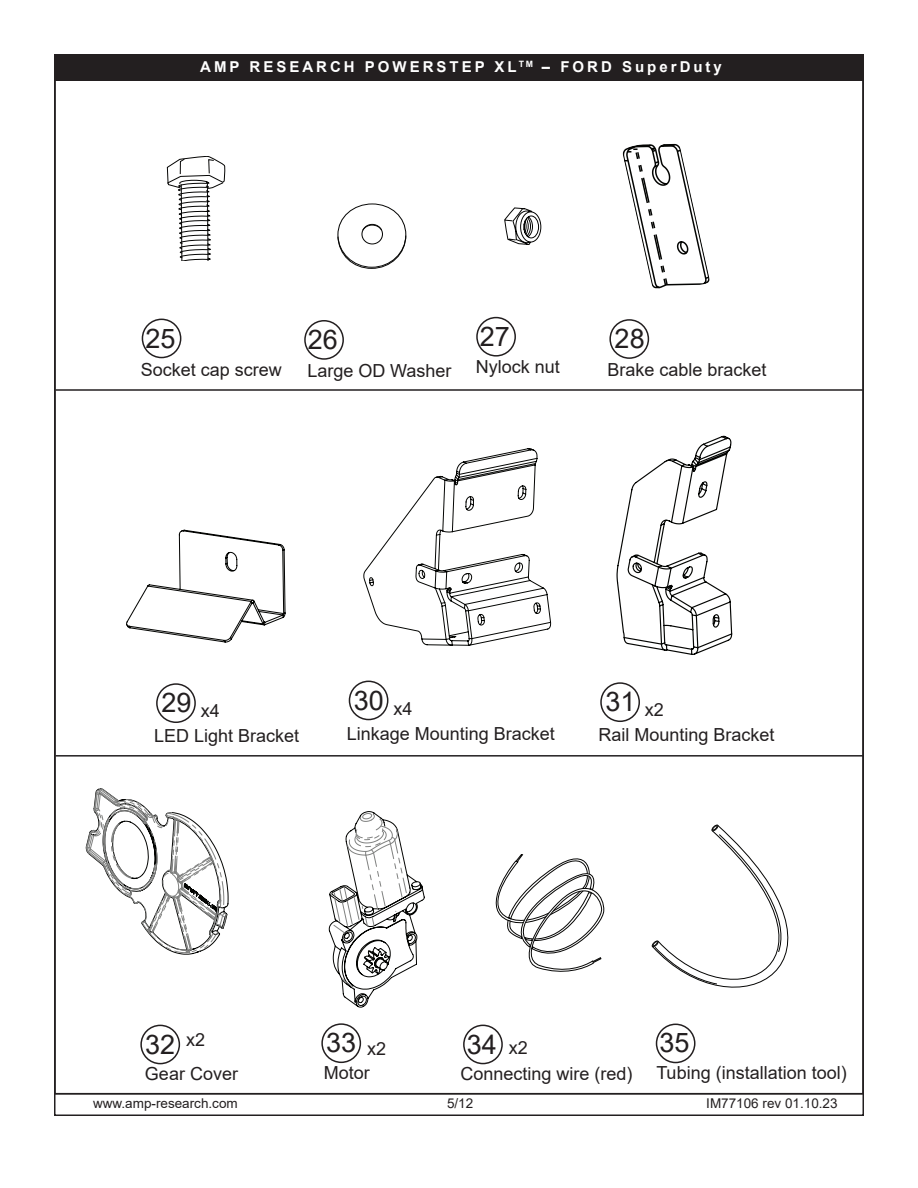
<style>
.page{position:relative;width:918px;height:1188px;background:#fff}
.page>*{position:absolute;margin:0;border:0;box-sizing:border-box;transform-origin:0 0}
.t1{font:27px "Arial";color:#231f20}
.t2{font:18px "Arial";color:#231f20}
.t3{font:700 15px "Arial";letter-spacing:.2em;color:#fff}
.t4{font:13.5px "Arial";color:#231f20}
.s1{font-size:18px}
</style>
<div class="page">
<div style="left:54px;top:55px;width:809px;height:26px;background:#231f20"></div>
<div style="left:156px;top:683px;width:40px;height:40px;border:2px solid #231f20;border-radius:50%"></div>
<div style="left:349px;top:681px;width:39px;height:39px;border:2px solid #231f20;border-radius:50%"></div>
<div style="left:600px;top:682px;width:40px;height:40px;border:2px solid #231f20;border-radius:50%"></div>
<div style="left:140px;top:1025px;width:40px;height:39px;border:2px solid #231f20;border-radius:50%"></div>
<div style="left:321px;top:1023px;width:40px;height:40px;border:2px solid #231f20;border-radius:50%"></div>
<svg style="left:329px;top:811px;width:96px;height:197px"></svg>
<svg style="left:86px;top:788px;width:143px;height:167px"></svg>
<svg style="left:652px;top:825px;width:136px;height:162px"></svg>
<svg style="left:496px;top:854px;width:108px;height:118px"></svg>
<div style="left:656px;top:1024px;width:40px;height:39px;border:2px solid #231f20;border-radius:50%"></div>
<div style="left:463px;top:1025px;width:40px;height:39px;border:2px solid #231f20;border-radius:50%"></div>
<svg style="left:126px;top:529px;width:160px;height:114px"></svg>
<svg style="left:167px;top:156px;width:58px;height:104px"></svg>
<svg style="left:622px;top:143px;width:88px;height:146px"></svg>
<div style="left:142px;top:319px;width:39px;height:39px;border:2px solid #231f20;border-radius:50%"></div>
<div style="left:304px;top:320px;width:40px;height:40px;border:2px solid #231f20;border-radius:50%"></div>
<div style="left:609px;top:319px;width:40px;height:40px;border:2px solid #231f20;border-radius:50%"></div>
<div style="left:362px;top:224px;width:21px;height:20px;border:1px solid #050504;border-radius:50%"></div>
<svg style="left:337px;top:225px;width:69px;height:44px"></svg>
<svg style="left:504px;top:208px;width:37px;height:37px"></svg>
<div style="left:476px;top:317px;width:40px;height:40px;border:2px solid #231f20;border-radius:50%"></div>
<div style="left:54px;top:54px;width:810px;height:27px;border:2px solid #231f20"></div>
<svg style="left:363px;top:448px;width:188px;height:198px"></svg>
<svg style="left:616px;top:436px;width:116px;height:219px"></svg>
<hr style="left:56px;top:389px;width:807px;height:2px;background:#231f20">
<hr style="left:56px;top:755px;width:807px;height:2px;background:#231f20">
<p class="t3" style="left:200px;top:56px;width:523px">AMP RESEARCH POWERSTEP XL<sup>TM</sup> – FORD SuperDuty</p>
<h1 class="t1" style="left:145px;top:319px;width:32px">25</h1>
<p class="t2" style="left:141px;top:357px;width:143px">Socket cap screw</p>
<h1 class="t1" style="left:308px;top:321px;width:32px">26</h1>
<p class="t2" style="left:308px;top:358px;width:145px">Large OD Washer</p>
<h1 class="t1" style="left:480px;top:318px;width:32px">27</h1>
<p class="t2" style="left:476px;top:354px;width:86px">Nylock nut</p>
<h1 class="t1" style="left:615px;top:320px;width:32px">28</h1>
<p class="t2" style="left:608px;top:357px;width:161px">Brake cable bracket</p>
<h1 class="t1" style="left:161px;top:684px;width:32px">29</h1>
<p class="t2" style="left:154px;top:724px;width:147px">LED Light Bracket</p>
<p class="t2" style="left:201px;top:699px;width:21px">x4</p>
<h1 class="t1" style="left:354px;top:681px;width:32px">30</h1>
<p class="t2" style="left:347px;top:721px;width:210px">Linkage Mounting Bracket</p>
<p class="t2" style="left:393px;top:696px;width:21px">x4</p>
<h1 class="t1" style="left:606px;top:683px;width:32px">31</h1>
<p class="t2" style="left:598px;top:723px;width:178px">Rail Mounting Bracket</p>
<p class="t2" style="left:645px;top:698px;width:21px">x2</p>
<h1 class="t1" style="left:145px;top:1025px;width:61px">32 <sup>x2</sup></h1>
<p class="t2" style="left:145px;top:1061px;width:95px">Gear Cover</p>
<h1 class="t1" style="left:326px;top:1024px;width:61px">33 <sub>x2</sub></h1>
<p class="t2" style="left:324px;top:1061px;width:48px">Motor</p>
<h1 class="t1" style="left:467px;top:1025px;width:63px">34 <span class="s1">x2</span></h1>
<p class="t2" style="left:460px;top:1061px;width:174px">Connecting wire (red)</p>
<h1 class="t1" style="left:660px;top:1024px;width:32px">35</h1>
<p class="t2" style="left:656px;top:1060px;width:192px">Tubing (installation tool)</p>
<p class="t4" style="left:93px;top:1094px;width:146px">www.amp-research.com</p>
<p class="t4" style="left:447px;top:1094px;width:28px">5/12</p>
<p class="t4" style="left:706px;top:1094px;width:133px">IM77106 rev 01.10.23</p>
</div>
